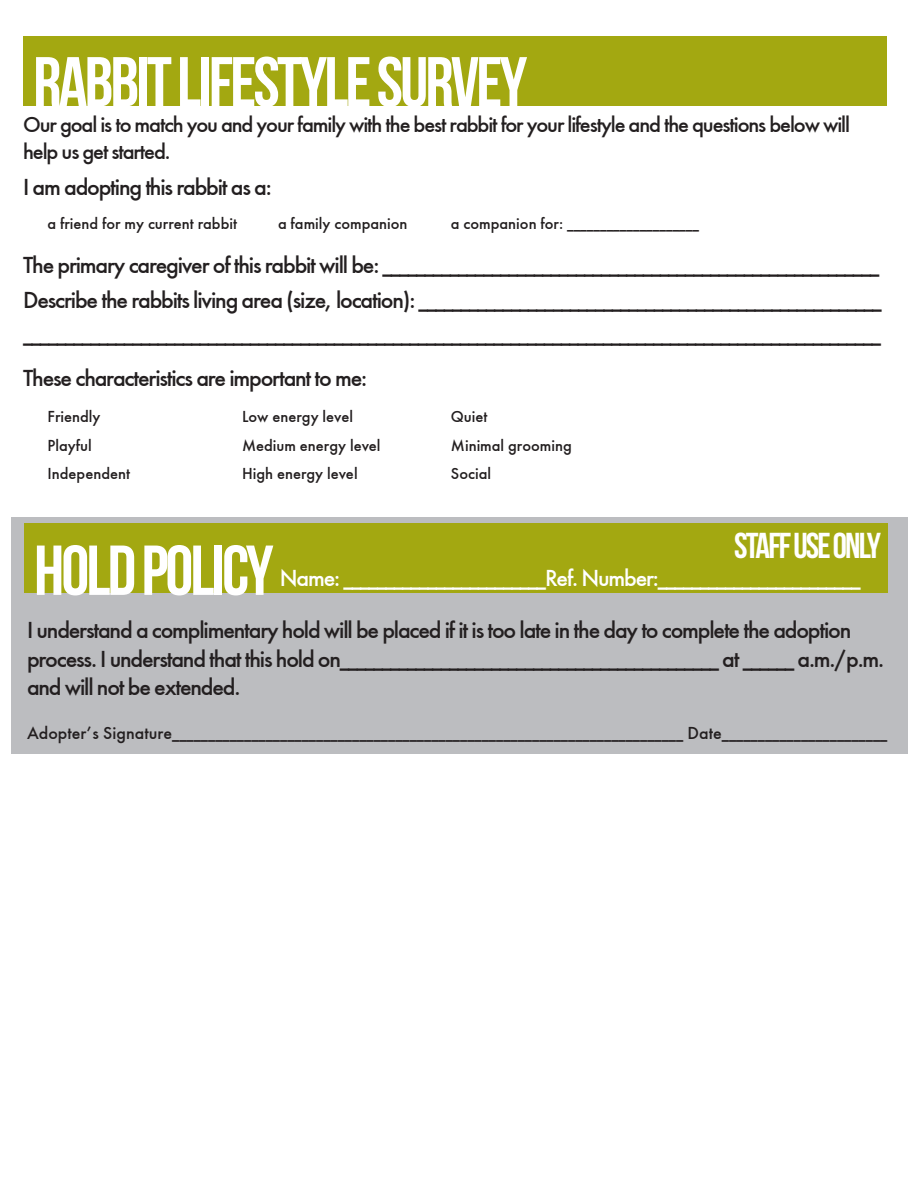
<style>
.page{position:relative;width:918px;height:1188px;background:#fff}
.page>*{position:absolute;margin:0;border:0;box-sizing:border-box;transform-origin:0 0}
.t1{font:70.5px "Bebas Neue";letter-spacing:-.04em;color:#fff}
.t2{font:36px "Bebas Neue";letter-spacing:-.05em;color:#fff}
.t3{font:24px/28.8px "Futura Medium E";letter-spacing:-.05em;color:#231f20}
.t4{font:24px "Futura Medium E";letter-spacing:-.05em;color:#fff}
.t5{font:22.5px/27px "Futura Medium E";letter-spacing:-.05em;color:#231f20}
.t6{font:18px "Futura Medium E";color:#231f20}
.t7{font:16.5px "Futura Medium E";color:#231f20}
</style>
<div class="page">
<div style="left:11px;top:517px;width:896px;height:237px;background:#bcbdc0"></div>
<div style="left:23px;top:37px;width:864px;height:69px;background:#a3a811"></div>
<div style="left:24px;top:524px;width:863px;height:69px;background:#a3a811"></div>
<p class="t1" style="left:33px;top:43px;width:496px">RABBIT LIFESTYLE SURVEY</p>
<p class="t5" style="left:23px;top:111px;width:828px">Our goal is to match you and your family with the best rabbit for your lifestyle and the questions below will help us get started.</p>
<p class="t3" style="left:23px;top:173px;width:250px">I am adopting this rabbit as a:</p>
<p class="t7" style="left:48px;top:214px;width:191px">a friend for my current rabbit</p>
<p class="t7" style="left:278px;top:214px;width:131px">a family companion</p>
<p class="t7" style="left:451px;top:214px;width:250px">a companion for: ____________________</p>
<p class="t3" style="left:23px;top:251px;width:858px">The primary caregiver of this rabbit will be: ___________________________________________________________</p>
<p class="t3" style="left:23px;top:283px;width:860px;line-height:34.5px">Describe the rabbits living area (size, location): _______________________________________________________ ______________________________________________________________________________________________________</p>
<p class="t3" style="left:23px;top:364px;width:346px">These characteristics are important to me:</p>
<p class="t7" style="left:48px;top:407px;width:54px">Friendly</p>
<p class="t7" style="left:48px;top:435px;width:46px">Playful</p>
<p class="t7" style="left:48px;top:464px;width:84px">Independent</p>
<p class="t7" style="left:242px;top:407px;width:113px">Low energy level</p>
<p class="t7" style="left:242px;top:435px;width:140px">Medium energy level</p>
<p class="t7" style="left:242px;top:464px;width:117px">High energy level</p>
<p class="t7" style="left:451px;top:407px;width:38px">Quiet</p>
<p class="t7" style="left:451px;top:435px;width:122px">Minimal grooming</p>
<p class="t7" style="left:451px;top:464px;width:42px">Social</p>
<p class="t1" style="left:34px;top:532px;width:241px">HOLD POLICY</p>
<p class="t2" style="left:734px;top:526px;width:148px">STAFF USE ONLY</p>
<p class="t4" style="left:280px;top:563px;width:582px">Name: ________________________Ref. Number:________________________</p>
<p class="t3" style="left:27px;top:616px;width:859px">I understand a complimentary hold will be placed if it is too late in the day to complete the adoption process. I understand that this hold on_____________________________________________ at ______ a.m./p.m. and will not be extended.</p>
<p class="t6" style="left:27px;top:722px;width:862px">Adopter’s Signature_______________________________________________________________________ Date_______________________</p>
</div>
